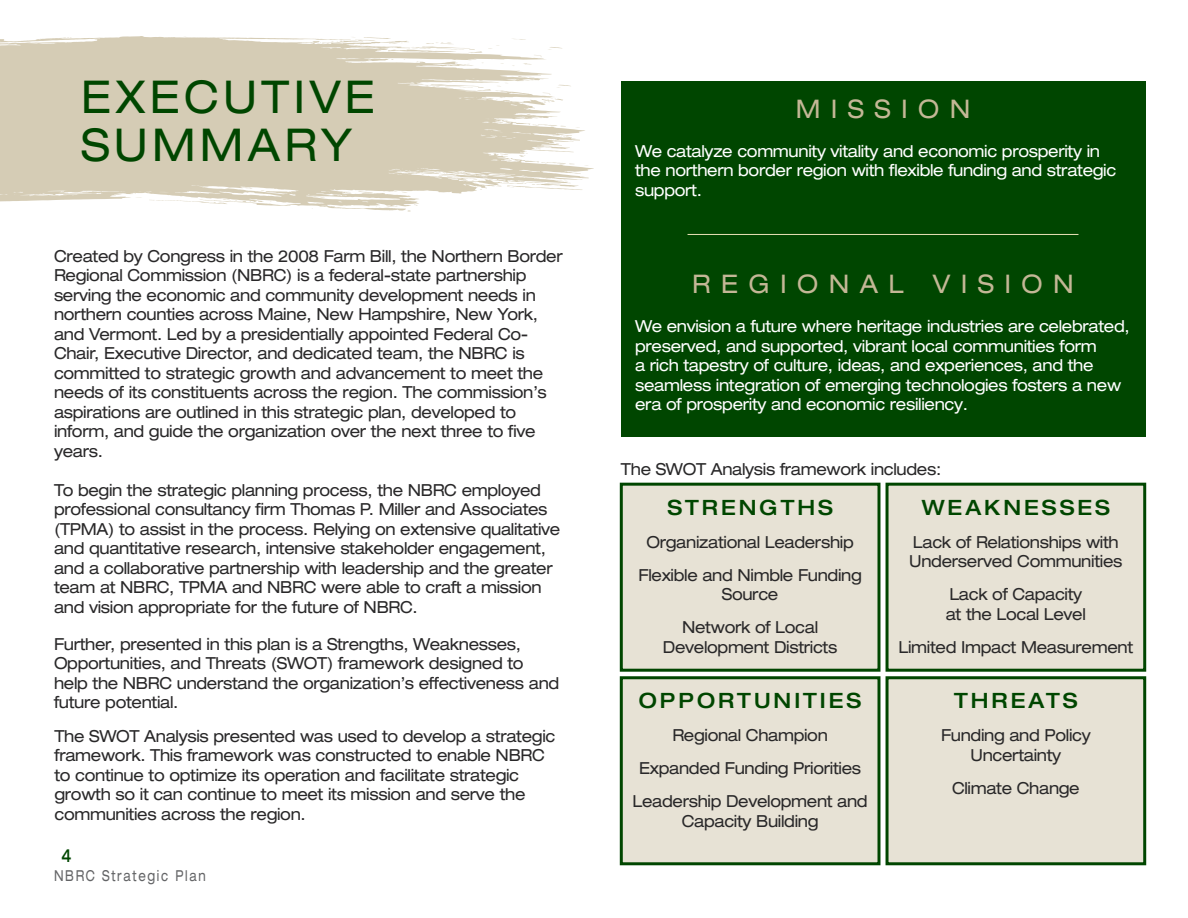
<style>
.page{position:relative;width:1188px;height:918px;background:#fff}
.page>*{position:absolute;margin:0;border:0;box-sizing:border-box;transform-origin:0 0}
.t1{font:expanded 45px/48px "Helvetica Neue LT Pro";letter-spacing:.1em;color:#004600;scale:.95 1}
.t2{font:expanded 25.5px "Helvetica Neue LT Pro";letter-spacing:.43em;color:#c4b796;scale:.95 1}
.t3{font:500 expanded 21px "Helvetica Neue LT Pro";letter-spacing:.15em;color:#004600;scale:.95 1}
.t4{font:500 expanded 18px "Helvetica Neue LT Pro";color:#004600;scale:.75 1}
.t5{font:expanded 16.5px/19.5px "Helvetica Neue LT Pro";letter-spacing:-.02em;color:#292829;scale:.95 1}
.t6{font:expanded 16.5px/19.5px "Helvetica Neue LT Pro";letter-spacing:-.02em;color:#fff;scale:.95 1}
.t7{font:expanded 15px "Helvetica Neue LT Pro";letter-spacing:.15em;color:#636466;scale:.75 1}
</style>
<div class="page">
<div style="left:886px;top:676px;width:260px;height:189px;background:#e7e2d5;border:3px solid #004600"></div>
<div style="left:620px;top:676px;width:260px;height:189px;background:#e7e2d5;border:3px solid #004600"></div>
<div style="left:886px;top:483px;width:260px;height:189px;background:#e7e2d5;border:3px solid #004600"></div>
<div style="left:620px;top:483px;width:260px;height:189px;background:#e7e2d5;border:3px solid #004600"></div>
<div style="left:621px;top:81px;width:524px;height:355px;background:#004600"></div>
<svg style="left:0;top:36px;width:594px;height:176px;fill:#d5ccb5"></svg>
<hr style="left:688px;top:234px;width:390px;height:1px;background:#eae2b7">
<h1 class="t1" style="left:81px;top:72px;width:311px">EXECUTIVE<br>SUMMARY</h1>
<p class="t5" style="left:54px;top:246px;width:537px">Created by Congress in the 2008 Farm Bill, the Northern Border Regional Commission (NBRC) is a federal-state partnership serving the economic and community development needs in northern counties across Maine, New Hampshire, New York, and Vermont. Led by a presidentially appointed Federal Co-Chair, Executive Director, and dedicated team, the NBRC is committed to strategic growth and advancement to meet the needs of its constituents across the region. The commission’s aspirations are outlined in this strategic plan, developed to inform, and guide the organization over the next three to five years.</p>
<p class="t5" style="left:54px;top:480px;width:534px">To begin the strategic planning process, the NBRC employed professional consultancy firm Thomas P. Miller and Associates (TPMA) to assist in the process. Relying on extensive qualitative and quantitative research, intensive stakeholder engagement, and a collaborative partnership with leadership and the greater team at NBRC, TPMA and NBRC were able to craft a mission and vision appropriate for the future of NBRC.</p>
<p class="t5" style="left:54px;top:634px;width:533px">Further, presented in this plan is a Strengths, Weaknesses, Opportunities, and Threats (SWOT) framework designed to help the NBRC understand the organization’s effectiveness and future potential.</p>
<p class="t5" style="left:54px;top:726px;width:529px">The SWOT Analysis presented was used to develop a strategic framework. This framework was constructed to enable NBRC to continue to optimize its operation and facilitate strategic growth so it can continue to meet its mission and serve the communities across the region.</p>
<p class="t4" style="left:61px;top:844px;width:15px">4</p>
<p class="t7" style="left:54px;top:866px;width:204px">NBRC Strategic Plan</p>
<h2 class="t2" style="left:796px;top:93px;width:185px">MISSION</h2>
<p class="t6" style="left:635px;top:141px;width:508px">We catalyze community vitality and economic prosperity in the northern border region with flexible funding and strategic support.</p>
<h2 class="t2" style="left:692px;top:268px;width:403px">REGIONAL VISION</h2>
<p class="t6" style="left:635px;top:316px;width:522px">We envision a future where heritage industries are celebrated, preserved, and supported, vibrant local communities form<br>a rich tapestry of culture, ideas, and experiences, and the seamless integration of emerging technologies fosters a new era of prosperity and economic resiliency.</p>
<p class="t5" style="left:621px;top:459px;width:339px">The SWOT Analysis framework includes:</p>
<p class="t3" style="left:667px;top:494px;width:176px">STRENGTHS</p>
<p class="t5" style="left:639px;top:525px;width:237px;line-height:33px;text-align:center">Organizational Leadership<br>Flexible and Nimble Funding</p>
<p class="t5" style="left:682px;top:577px;width:145px;line-height:33px;text-align:center">Source<br>Network of Local</p>
<p class="t5" style="left:663px;top:637px;width:185px">Development Districts</p>
<p class="t3" style="left:639px;top:687px;width:236px">OPPORTUNITIES</p>
<p class="t5" style="left:633px;top:719px;width:249px;line-height:33px;text-align:center">Regional Champion<br>Expanded Funding Priorities<br>Leadership Development and</p>
<p class="t5" style="left:682px;top:811px;width:145px">Capacity Building</p>
<p class="t3" style="left:922px;top:494px;width:200px">WEAKNESSES</p>
<p class="t5" style="left:909px;top:532px;width:226px">Lack of Relationships with<br>Underserved Communities</p>
<p class="t5" style="left:946px;top:584px;width:149px">Lack of Capacity at the Local Level</p>
<p class="t5" style="left:899px;top:637px;width:248px">Limited Impact Measurement</p>
<p class="t3" style="left:954px;top:687px;width:132px">THREATS</p>
<p class="t5" style="left:941px;top:725px;width:159px;text-align:center">Funding and Policy<br>Uncertainty</p>
<p class="t5" style="left:952px;top:778px;width:136px">Climate Change</p>
</div>
